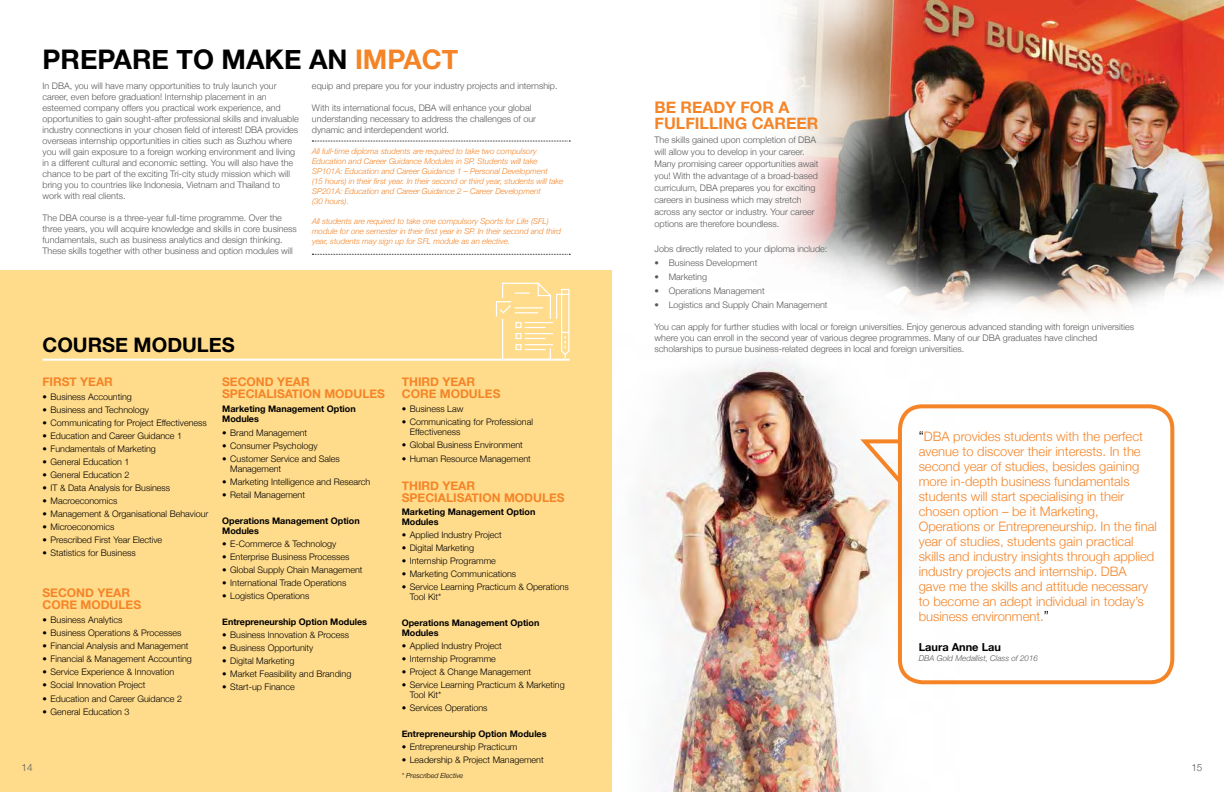
<style>
.page{position:relative;width:1224px;height:792px;background:#fff}
.page>*{position:absolute;margin:0;border:0;box-sizing:border-box;transform-origin:0 0}
.t1{font:700 27px "Helvetica Neue";color:#000}
.t2{font:700 20px "Helvetica Neue";color:#000}
.t3{font:700 16px/16px "Helvetica Neue";color:#f58427}
.t4{font:300 13px/15px "Helvetica Neue";color:#f58427}
.t5{font:700 12px/12px "Helvetica Neue";color:#f58427}
.t6{font:700 11px "Helvetica Neue";color:#000}
.t7{font:300 10px "Helvetica Neue";color:#58595b}
.t8{font:300 9px/11px "Helvetica Neue";color:#58595b}
.t9{font:300 9px/10px "Helvetica Neue";color:#000}
.t10{font:700 9px/10px "Helvetica Neue";color:#000}
.t11{font:italic 300 8px/10px "Helvetica Neue";color:#f58427}
.t12{font:italic 300 8px "Helvetica Neue";color:#58595b}
.t13{font:italic 300 7px "Helvetica Neue";color:#000}
.s1{color:#f58427}
.s2{font-size:14px;color:#000}
</style>
<div class="page">
<img style="left:641px;top:359px;width:318px;height:433px">
<img style="left:782px;top:0;width:442px;height:313px">
<div style="left:0;top:270px;width:612px;height:522px;background:#ffdc8c"></div>
<hr style="left:43px;top:359px;width:526px;height:2px;background:#fff">
<div style="left:898px;top:404px;width:276px;height:280px;border:4px solid #f58427;border-radius:23px"></div>
<svg style="left:856px;top:437px;width:49px;height:50px"></svg>
<svg style="left:495px;top:282px;width:75px;height:79px"></svg>
<svg style="left:312px;top:141px;width:258px;height:1px"></svg>
<svg style="left:312px;top:254px;width:258px;height:1px"></svg>
<h1 class="t1" style="left:43px;top:43px;width:417px">PREPARE TO MAKE AN <span class="s1">IMPACT</span></h1>
<p class="t8" style="left:43px;top:81px;width:258px">In DBA, you will have many opportunities to truly launch your career, even before graduation! Internship placement in an esteemed company offers you practical work experience, and opportunities to gain sought-after professional skills and invaluable industry connections in your chosen field of interest! DBA provides overseas internship opportunities in cities such as Suzhou where you will gain exposure to a foreign working environment and living in a different cultural and economic setting. You will also have the chance to be part of the exciting Tri-city study mission which will bring you to countries like Indonesia, Vietnam and Thailand to work with real clients.</p>
<p class="t8" style="left:43px;top:213px;width:256px">The DBA course is a three-year full-time programme. Over the three years, you will acquire knowledge and skills in core business fundamentals, such as business analytics and design thinking.<br>These skills together with other business and option modules will</p>
<p class="t8" style="left:312px;top:81px;width:247px">equip and prepare you for your industry projects and internship.</p>
<p class="t8" style="left:312px;top:103px;width:226px">With its international focus, DBA will enhance your global understanding necessary to address the challenges of our dynamic and interdependent world.</p>
<p class="t11" style="left:312px;top:147px;width:253px">All full-time diploma students are required to take two compulsory Education and Career Guidance Modules in SP. Students will take SP101A: Education and Career Guidance 1 – Personal Development<br>(15 hours) in their first year. In their second or third year, students will take SP201A: Education and Career Guidance 2 – Career Development<br>(30 hours).</p>
<p class="t11" style="left:312px;top:217px;width:251px">All students are required to take one compulsory Sports for Life (SFL) module for one semester in their first year in SP. In their second and third year, students may sign up for SFL module as an elective.</p>
<h2 class="t2" style="left:43px;top:333px;width:194px">COURSE MODULES</h2>
<h3 class="t5" style="left:43px;top:375px;width:72px">FIRST YEAR</h3>
<p class="t9" style="left:43px;top:391px;width:91px">• Business Accounting</p>
<p class="t9" style="left:43px;top:404px;width:108px">• Business and Technology</p>
<p class="t9" style="left:43px;top:417px;width:166px">• Communicating for Project Effectiveness</p>
<p class="t9" style="left:43px;top:430px;width:141px">• Education and Career Guidance 1</p>
<p class="t9" style="left:43px;top:443px;width:115px">• Fundamentals of Marketing</p>
<p class="t9" style="left:43px;top:456px;width:88px">• General Education 1</p>
<p class="t9" style="left:43px;top:469px;width:88px">• General Education 2</p>
<p class="t9" style="left:43px;top:482px;width:129px">• IT &amp; Data Analysis for Business</p>
<p class="t9" style="left:43px;top:495px;width:76px">• Macroeconomics</p>
<p class="t9" style="left:43px;top:508px;width:167px">• Management &amp; Organisational Behaviour</p>
<p class="t9" style="left:43px;top:521px;width:73px">• Microeconomics</p>
<p class="t9" style="left:43px;top:534px;width:121px">• Prescribed First Year Elective</p>
<p class="t9" style="left:43px;top:547px;width:95px">• Statistics for Business</p>
<h3 class="t5" style="left:43px;top:586px;width:100px">SECOND YEAR<br>CORE MODULES</h3>
<p class="t9" style="left:43px;top:614px;width:81px">• Business Analytics</p>
<p class="t9" style="left:43px;top:627px;width:140px">• Business Operations &amp; Processes</p>
<p class="t9" style="left:43px;top:640px;width:148px">• Financial Analysis and Management</p>
<p class="t9" style="left:43px;top:653px;width:151px">• Financial &amp; Management Accounting</p>
<p class="t9" style="left:43px;top:666px;width:133px">• Service Experience &amp; Innovation</p>
<p class="t9" style="left:43px;top:679px;width:105px">• Social Innovation Project</p>
<p class="t9" style="left:43px;top:693px;width:141px">• Education and Career Guidance 2</p>
<p class="t9" style="left:43px;top:706px;width:88px">• General Education 3</p>
<h3 class="t5" style="left:222px;top:375px;width:164px">SECOND YEAR<br>SPECIALISATION MODULES</h3>
<p class="t10" style="left:222px;top:403px;width:135px">Marketing Management Option<br>Modules</p>
<p class="t9" style="left:222px;top:427px;width:87px">• Brand Management</p>
<p class="t9" style="left:222px;top:440px;width:97px">• Consumer Psychology</p>
<p class="t9" style="left:230px;top:453px;width:111px;text-indent:-8px">• Customer Service and Sales<br>Management</p>
<p class="t9" style="left:222px;top:476px;width:150px">• Marketing Intelligence and Research</p>
<p class="t9" style="left:222px;top:489px;width:84px">• Retail Management</p>
<p class="t10" style="left:222px;top:515px;width:139px">Operations Management Option<br>Modules</p>
<p class="t9" style="left:222px;top:538px;width:116px">• E-Commerce &amp; Technology</p>
<p class="t9" style="left:222px;top:551px;width:129px">• Enterprise Business Processes</p>
<p class="t9" style="left:222px;top:564px;width:142px">• Global Supply Chain Management</p>
<p class="t9" style="left:222px;top:577px;width:126px">• International Trade Operations</p>
<p class="t9" style="left:222px;top:590px;width:89px">• Logistics Operations</p>
<p class="t10" style="left:222px;top:616px;width:146px">Entrepreneurship Option Modules</p>
<p class="t9" style="left:222px;top:629px;width:129px">• Business Innovation &amp; Process</p>
<p class="t9" style="left:222px;top:642px;width:93px">• Business Opportunity</p>
<p class="t9" style="left:222px;top:655px;width:74px">• Digital Marketing</p>
<p class="t9" style="left:222px;top:668px;width:131px">• Market Feasibility and Branding</p>
<p class="t9" style="left:222px;top:681px;width:74px">• Start-up Finance</p>
<p class="t7" style="left:21px;top:761px;width:13px">14</p>
<h3 class="t5" style="left:402px;top:375px;width:100px">THIRD YEAR<br>CORE MODULES</h3>
<p class="t9" style="left:402px;top:403px;width:63px">• Business Law</p>
<p class="t9" style="left:410px;top:416px;width:125px;text-indent:-8px">• Communicating for Professional<br>Effectiveness</p>
<p class="t9" style="left:402px;top:439px;width:123px">• Global Business Environment</p>
<p class="t9" style="left:402px;top:453px;width:131px">• Human Resource Management</p>
<h3 class="t5" style="left:402px;top:479px;width:164px">THIRD YEAR<br>SPECIALISATION MODULES</h3>
<p class="t10" style="left:402px;top:506px;width:135px">Marketing Management Option<br>Modules</p>
<p class="t9" style="left:402px;top:529px;width:102px">• Applied Industry Project</p>
<p class="t9" style="left:402px;top:542px;width:74px">• Digital Marketing</p>
<p class="t9" style="left:402px;top:555px;width:96px">• Internship Programme</p>
<p class="t9" style="left:402px;top:568px;width:116px">• Marketing Communications</p>
<p class="t9" style="left:410px;top:581px;width:161px;text-indent:-8px">• Service Learning Practicum &amp; Operations<br>Tool Kit*</p>
<p class="t10" style="left:402px;top:617px;width:139px">Operations Management Option<br>Modules</p>
<p class="t9" style="left:402px;top:640px;width:102px">• Applied Industry Project</p>
<p class="t9" style="left:402px;top:653px;width:96px">• Internship Programme</p>
<p class="t9" style="left:402px;top:666px;width:131px">• Project &amp; Change Management</p>
<p class="t9" style="left:410px;top:679px;width:156px;text-indent:-8px">• Service Learning Practicum &amp; Marketing<br>Tool Kit*</p>
<p class="t9" style="left:402px;top:702px;width:87px">• Services Operations</p>
<p class="t10" style="left:402px;top:728px;width:146px">Entrepreneurship Option Modules</p>
<p class="t9" style="left:402px;top:741px;width:117px">• Entrepreneurship Practicum</p>
<p class="t9" style="left:402px;top:754px;width:143px">• Leadership &amp; Project Management</p>
<p class="t13" style="left:402px;top:771px;width:63px">* Prescribed Elective</p>
<h3 class="t3" style="left:655px;top:98px;width:165px">BE READY FOR A<br>FULFILLING CAREER</h3>
<p class="t8" style="left:655px;top:133px;width:166px;line-height:12px">The skills gained upon completion of DBA will allow you to develop in your career.<br>Many promising career opportunities await you! With the advantage of a broad-based curriculum, DBA prepares you for exciting careers in business which may stretch across any sector or industry. Your career options are therefore boundless.</p>
<p class="t8" style="left:655px;top:243px;width:174px">Jobs directly related to your diploma include:</p>
<p class="t8" style="left:655px;top:257px;width:104px">• Business Development</p>
<p class="t8" style="left:655px;top:271px;width:54px">• Marketing</p>
<p class="t8" style="left:655px;top:285px;width:112px">• Operations Management</p>
<p class="t8" style="left:655px;top:299px;width:175px">• Logistics and Supply Chain Management</p>
<p class="t8" style="left:655px;top:321px;width:481px">You can apply for further studies with local or foreign universities. Enjoy generous advanced standing with foreign universities where you can enroll in the second year of various degree programmes. Many of our DBA graduates have clinched scholarships to pursue business-related degrees in local and foreign universities.</p>
<p class="t4" style="left:919px;top:429px;width:240px"><span class="s2">“</span>DBA provides students with the perfect avenue to discover their interests. In the second year of studies, besides gaining more in-depth business fundamentals students will start specialising in their chosen option – be it Marketing, Operations or Entrepreneurship. In the final year of studies, students gain practical skills and industry insights through applied industry projects and internship. DBA<br>gave me the skills and attitude necessary to become an adept individual in today’s business environment.<span class="s2">”</span></p>
<p class="t6" style="left:919px;top:640px;width:84px">Laura Anne Lau</p>
<p class="t12" style="left:919px;top:653px;width:121px">DBA Gold Medallist, Class of 2016</p>
<p class="t7" style="left:1191px;top:761px;width:13px">15</p>
</div>
